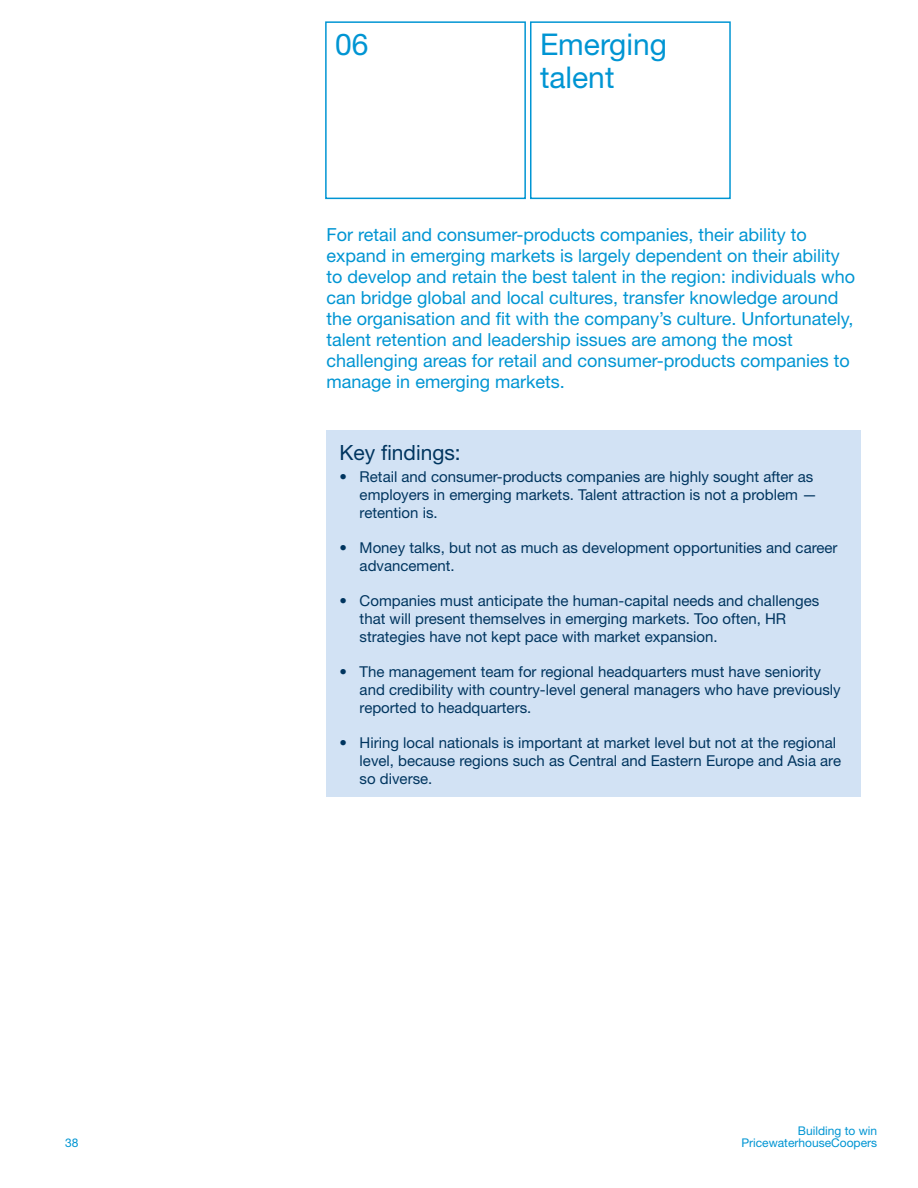
<style>
.page{position:relative;width:918px;height:1188px;background:#fff}
.page>*{position:absolute;margin:0;border:0;box-sizing:border-box;transform-origin:0 0}
.t1{font:30px/33px "Helvetica Neue";color:#0095d3}
.t2{font:21px "Helvetica Neue";color:#00355f}
.t3{font:18px/21px "Helvetica Neue";color:#0095d3}
.t4{font:15px/18px "Helvetica Neue";color:#00355f}
.t5{font:12px "Helvetica Neue";color:#0095d3}
</style>
<div class="page">
<div style="left:530px;top:21px;width:201px;height:178px;border:2px solid #0095d3"></div>
<div style="left:325px;top:21px;width:201px;height:178px;border:2px solid #0095d3"></div>
<div style="left:327px;top:430px;width:534px;height:367px;background:#d2e2f4"></div>
<h1 class="t1" style="left:335px;top:27px;width:35px">06</h1>
<h1 class="t1" style="left:540px;top:27px;width:128px">Emerging talent</h1>
<p class="t3" style="left:327px;top:224px;width:530px">For retail and consumer-products companies, their ability to expand in emerging markets is largely dependent on their ability to develop and retain the best talent in the region: individuals who can bridge global and local cultures, transfer knowledge around the organisation and fit with the company’s culture. Unfortunately, talent retention and leadership issues are among the most challenging areas for retail and consumer-products companies to manage in emerging markets.</p>
<h2 class="t2" style="left:339px;top:440px;width:123px">Key findings:</h2>
<p class="t4" style="left:360px;top:467px;width:459px;text-indent:-20px">• Retail and consumer-products companies are highly sought after as employers in emerging markets. Talent attraction is not a problem — retention is.</p>
<p class="t4" style="left:360px;top:538px;width:479px;text-indent:-20px">• Money talks, but not as much as development opportunities and career advancement.</p>
<p class="t4" style="left:360px;top:591px;width:461px;text-indent:-20px">• Companies must anticipate the human-capital needs and challenges that will present themselves in emerging markets. Too often, HR strategies have not kept pace with market expansion.</p>
<p class="t4" style="left:360px;top:663px;width:483px;text-indent:-20px">• The management team for regional headquarters must have seniority and credibility with country-level general managers who have previously reported to headquarters.</p>
<p class="t4" style="left:360px;top:734px;width:483px;text-indent:-20px">• Hiring local nationals is important at market level but not at the regional level, because regions such as Central and Eastern Europe and Asia are so diverse.</p>
<p class="t5" style="left:798px;top:1124px;width:81px">Building to win</p>
<p class="t5" style="left:65px;top:1136px;width:15px">38</p>
<p class="t5" style="left:741px;top:1136px;width:137px">PricewaterhouseCoopers</p>
</div>
